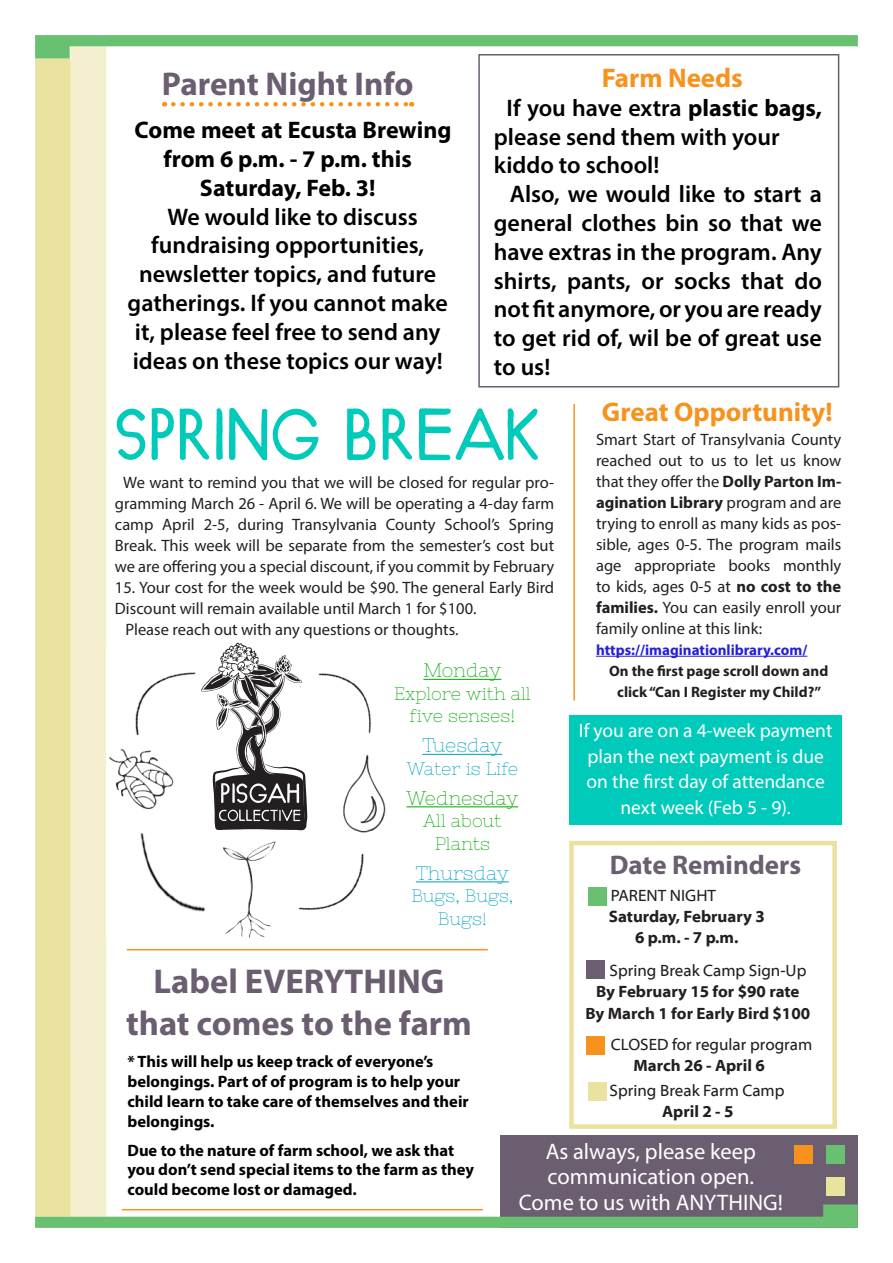
<style>
.page{position:relative;width:893px;height:1263px;background:#fff}
.page>*{position:absolute;margin:0;border:0;box-sizing:border-box;transform-origin:0 0}
.t1{font:90px "River Oak";color:#00cab9}
.Headline{font:700 34.5px/41.4px "Myriad Pro";color:#6b5e71;text-align:center}
.Headline-2{font:700 33px "Myriad Pro";color:#6b5e71}
.Headline-3{font:700 27px "Myriad Pro";color:#f7931d}
.Headline-4{font:700 27px "Myriad Pro";color:#6b5e71}
.Headline-5{font:600 24px/28.8px "Myriad Pro";color:#000;text-align:center}
.Headline-6{font:700 24px/28.8px "Myriad Pro";color:#000;text-align:center}
.t2{font:22.5px "Myriad Pro";color:#fff}
.t3{font:19.5px/25.5px "Myriad Pro";color:#fff;text-align:center}
.t4{font:19.5px "Nixie One";letter-spacing:-.005em;color:#00a800}
.t5{font:19.5px "Nixie One";color:#00a1c2}
.t6{font:18px "Nixie One";color:#00a800}
.t7{font:18px/22.5px "Nixie One";color:#00a1c2;text-align:center}
.Body{font:16.5px/21px "Myriad Pro";color:#231f20;text-align:center}
.Headline-7{font:700 16.5px/19.8px "Myriad Pro";color:#000}
.t8{font:700 16.5px "Myriad Web Pro";color:#231f20}
.Body_Italic{font:16.5px "Myriad Web Pro";color:#231f20}
.Body-2{font:700 15px/21px "Myriad Pro";color:#231f20;text-align:center}
.Body-3{font:700 15px "Myriad Pro";color:#2320d9}
.s1{font-weight:700}
</style>
<div class="page">
<div style="left:35px;top:58px;width:36px;height:1158px;background:#eae29f"></div>
<div style="left:71px;top:46px;width:35px;height:1170px;background:#f4f0cf"></div>
<svg style="left:35px;top:35px;width:823px;height:24px"></svg>
<div style="left:501px;top:1135px;width:357px;height:93px;background:#6b5e71"></div>
<div style="left:826px;top:1145px;width:18px;height:18px;background:#69c071"></div>
<div style="left:826px;top:1177px;width:18px;height:18px;background:#eae29f"></div>
<div style="left:794px;top:1145px;width:19px;height:18px;background:#f7931d"></div>
<svg style="left:35px;top:1204px;width:823px;height:24px"></svg>
<div style="left:586px;top:1036px;width:19px;height:18px;background:#f7931d"></div>
<div style="left:569px;top:715px;width:272px;height:109px;background:#00cab9"></div>
<div style="left:569px;top:841px;width:268px;height:288px;border:4px solid #eae29f"></div>
<div style="left:478px;top:54px;width:361px;height:333px;border:2px solid #6b5e71"></div>
<svg style="left:173px;top:102px;width:239px;height:4px"></svg>
<hr style="left:122px;top:1209px;width:361px;height:1px;background:#f7931d">
<hr style="left:127px;top:949px;width:361px;height:1px;background:#f7931d">
<div style="left:588px;top:887px;width:18px;height:19px;background:#69c071"></div>
<div style="left:586px;top:961px;width:19px;height:18px;background:#6b5e71"></div>
<img style="left:109px;top:672px;width:277px;height:266px">
<svg style="left:201px;top:643px;width:106px;height:187px"></svg>
<hr style="left:423px;top:679px;width:78px;height:1px;background:#00a800">
<hr style="left:422px;top:754px;width:80px;height:1px;background:#00a1c2">
<hr style="left:406px;top:806px;width:112px;height:1px;background:#00a800">
<hr style="left:416px;top:881px;width:93px;height:1px;background:#00a1c2">
<hr style="left:573px;top:404px;width:2px;height:296px;background:#f7931d">
<hr style="left:596px;top:656px;width:211px;height:1px;background:#2320d9">
<div style="left:588px;top:1082px;width:18px;height:19px;background:#eae29f"></div>
<p class="Headline-3" style="left:602px;top:60px;width:143px">Farm Needs</p>
<p class="Headline-2" style="left:162px;top:63px;width:253px">Parent Night Info</p>
<p class="Headline-5" style="left:494px;top:93px;width:330px;text-align:left;text-indent:13px">If you have extra <span class="s1">plastic bags, </span>please send them with your</p>
<p class="Headline-5" style="left:494px;top:150px;width:167px">kiddo to school!</p>
<p class="Headline-5" style="left:494px;top:179px;width:330px;text-align:justify;text-indent:16px">Also, we would like to start a general clothes bin so that we have extras in the program. Any shirts, pants, or socks that do not fit anymore, or you are ready to get rid of, wil be of great use to us!</p>
<p class="Headline-3" style="left:602px;top:394px;width:232px">Great Opportunity!</p>
<p class="Body" style="left:596px;top:428px;width:247px;text-align:justify">Smart Start of Transylvania County reached out to us to let us know that they offer the <span class="s1">Dolly Parton Im&shy;agination Library</span> program and are trying to enroll as many kids as pos&shy;sible, ages 0-5. The program mails age appropriate books monthly to kids, ages 0-5 at <span class="s1">no cost to the families.</span> You can easily enroll your family online at this link:</p>
<p class="Body-3" style="left:596px;top:640px;width:213px">https://imaginationlibrary.com/</p>
<p class="Body-2" style="left:609px;top:660px;width:221px">On the first page scroll down and click “Can I Register my Child?”</p>
<p class="t3" style="left:579px;top:717px;width:255px">If you are on a 4-week payment plan the next payment is due on the first day of attendance next week (Feb 5 - 9).</p>
<p class="Headline-6" style="left:135px;top:115px;width:318px">Come meet at Ecusta Brewing from 6 p.m. - 7 p.m. this</p>
<p class="Headline-6" style="left:200px;top:173px;width:177px">Saturday, Feb. 3!</p>
<p class="Headline-5" style="left:167px;top:202px;width:252px">We would like to discuss</p>
<p class="Headline-5" style="left:128px;top:230px;width:322px">fundraising opportunities, newsletter topics, and future gatherings. If you cannot make it, please feel free to send any ideas on these topics our way!</p>
<p class="t1" style="left:115px;top:376px;width:428px">SPRING BREAK</p>
<p class="Body" style="left:115px;top:472px;width:441px">We want to remind you that we will be closed for regular pro&shy;gramming March 26 - April 6. We will be operating a 4-day farm camp April 2-5, during Transylvania County School’s Spring Break. This week will be separate from the semester’s cost but we are offering you a special discount, if you commit by February</p>
<p class="Body" style="left:115px;top:577px;width:441px;text-align:left">15. Your cost for the week would be $90. The general Early Bird<br>Discount will remain available until March 1 for $100.</p>
<p class="Body" style="left:125px;top:619px;width:335px">Please reach out with any questions or thoughts.</p>
<p class="t4" style="left:423px;top:659px;width:79px">Monday</p>
<p class="t6" style="left:394px;top:683px;width:138px">Explore with all</p>
<p class="t6" style="left:409px;top:706px;width:107px">five senses!</p>
<p class="t5" style="left:422px;top:734px;width:81px">Tuesday</p>
<p class="t7" style="left:407px;top:757px;width:113px">Water is Life</p>
<p class="t4" style="left:406px;top:787px;width:113px">Wednesday</p>
<p class="t6" style="left:423px;top:811px;width:80px">All about</p>
<p class="t6" style="left:435px;top:833px;width:57px">Plants</p>
<p class="t5" style="left:416px;top:862px;width:95px">Thursday</p>
<p class="t7" style="left:411px;top:885px;width:103px">Bugs, Bugs,<br>Bugs!</p>
<p class="Headline-4" style="left:610px;top:847px;width:193px">Date Reminders</p>
<p class="Body_Italic" style="left:611px;top:887px;width:107px">PARENT NIGHT</p>
<p class="t8" style="left:609px;top:908px;width:158px">Saturday, February 3</p>
<p class="t8" style="left:635px;top:929px;width:105px">6 p.m. - 7 p.m.</p>
<p class="Headline" style="left:126px;top:960px;width:347px">Label EVERYTHING that comes to the farm</p>
<p class="Headline-7" style="left:127px;top:1051px;width:343px">* This will help us keep track of everyone’s belongings. Part of of program is to help your child learn to take care of themselves and their belongings.</p>
<p class="Headline-7" style="left:127px;top:1139px;width:348px">Due to the nature of farm school, we ask that you don’t send special items to the farm as they could become lost or damaged.</p>
<p class="Body_Italic" style="left:610px;top:962px;width:198px">Spring Break Camp Sign-Up</p>
<p class="t8" style="left:596px;top:983px;width:205px">By February 15 for $90 rate</p>
<p class="t8" style="left:585px;top:1004px;width:226px">By March 1 for Early Bird $100</p>
<p class="Body_Italic" style="left:611px;top:1035px;width:203px">CLOSED for regular program</p>
<p class="t8" style="left:633px;top:1056px;width:133px">March 26 - April 6</p>
<p class="Body_Italic" style="left:610px;top:1082px;width:176px">Spring Break Farm Camp</p>
<p class="t8" style="left:662px;top:1103px;width:73px">April 2 - 5</p>
<p class="t2" style="left:546px;top:1137px;width:212px">As always, please keep</p>
<p class="t2" style="left:547px;top:1163px;width:208px">communication open.</p>
<p class="t2" style="left:519px;top:1188px;width:266px">Come to us with ANYTHING!</p>
</div>
